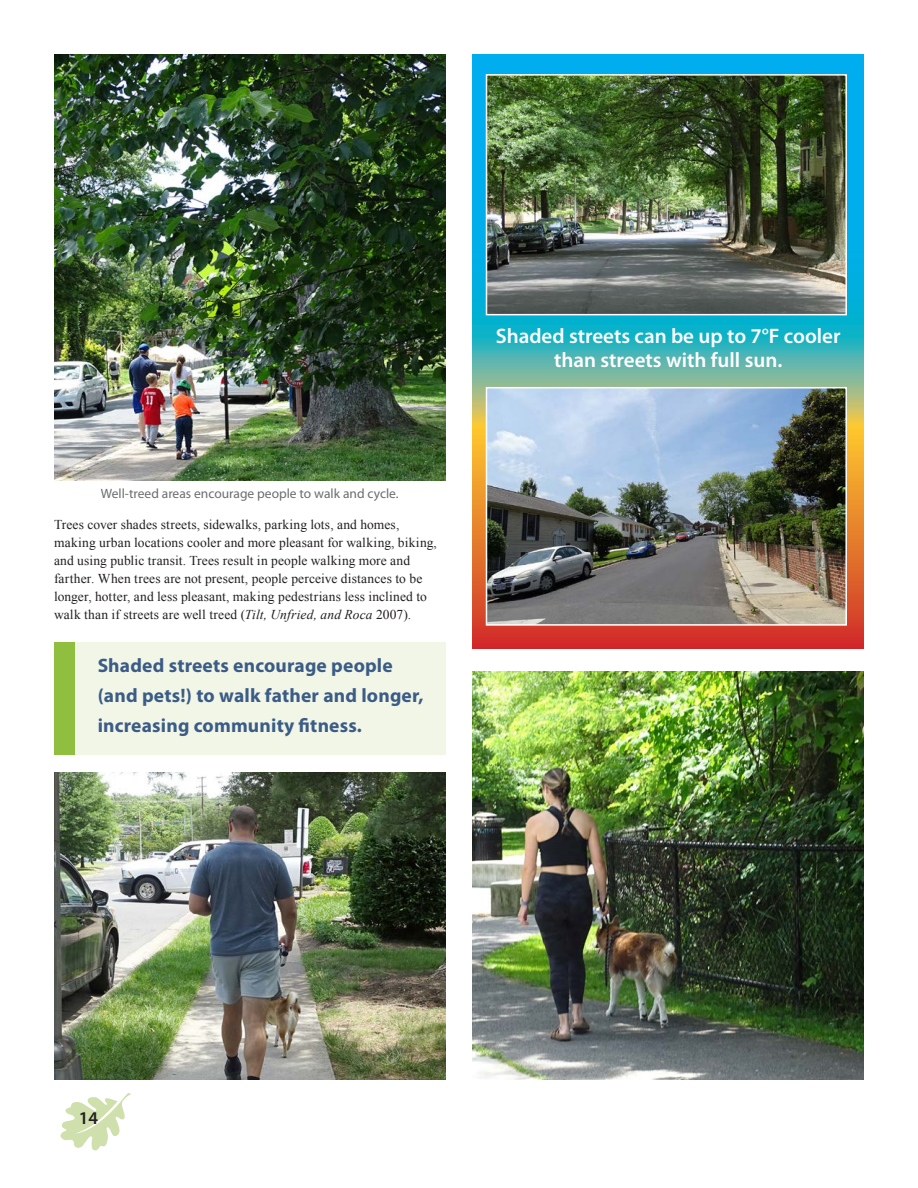
<style>
.page{position:relative;width:918px;height:1188px;background:#fff}
.page>*{position:absolute;margin:0;border:0;box-sizing:border-box;transform-origin:0 0}
.t1{font:600 21px/24px "Myriad Pro";color:#fff;text-align:center}
.t2{font:700 19.5px/30px "Myriad Pro";letter-spacing:.01em;color:#3b5c86}
.t3{font:600 18px "Myriad Pro";color:#231f20}
.t4{font:13.5px/18px "Times New Roman";letter-spacing:.01em;color:#231f20}
.t5{font:13.5px "Myriad Pro";color:#6c6d70}
.s1{font-style:italic}
</style>
<div class="page">
<svg style="left:119px;top:1093px;width:9px;height:10px"></svg>
<svg style="left:472px;top:55px;width:391px;height:593px;background:#5a9b9f"></svg>
<img style="left:54px;top:54px;width:392px;height:427px">
<img style="left:489px;top:77px;width:355px;height:235px">
<div style="left:486px;top:74px;width:361px;height:241px;border:2px solid #fff"></div>
<img style="left:489px;top:390px;width:355px;height:233px">
<div style="left:486px;top:387px;width:361px;height:239px;border:2px solid #fff"></div>
<img style="left:472px;top:672px;width:392px;height:408px">
<div style="left:54px;top:642px;width:392px;height:113px;background:#f2f6e7"></div>
<div style="left:54px;top:642px;width:21px;height:113px;background:#90be3e"></div>
<img style="left:54px;top:772px;width:392px;height:308px">
<p class="t5" style="left:101px;top:485px;width:299px">Well-treed areas encourage people to walk and cycle.</p>
<p class="t4" style="left:54px;top:515px;width:385px">Trees cover shades streets, sidewalks, parking lots, and homes, making urban locations cooler and more pleasant for walking, biking, and using public transit. Trees result in people walking more and farther. When trees are not present, people perceive distances to be longer, hotter, and less pleasant, making pedestrians less inclined to walk than if streets are well treed (<span class="s1">Tilt, Unfried, and Roca</span> 2007).</p>
<h2 class="t2" style="left:98px;top:650px;width:327px">Shaded streets encourage people (and pets!) to walk father and longer, increasing community fitness.</h2>
<h1 class="t1" style="left:496px;top:323px;width:346px">Shaded streets can be up to 7°F cooler than streets with full sun.</h1>
<h3 class="t3" style="left:79px;top:1106px;width:21px">14</h3>
</div>
